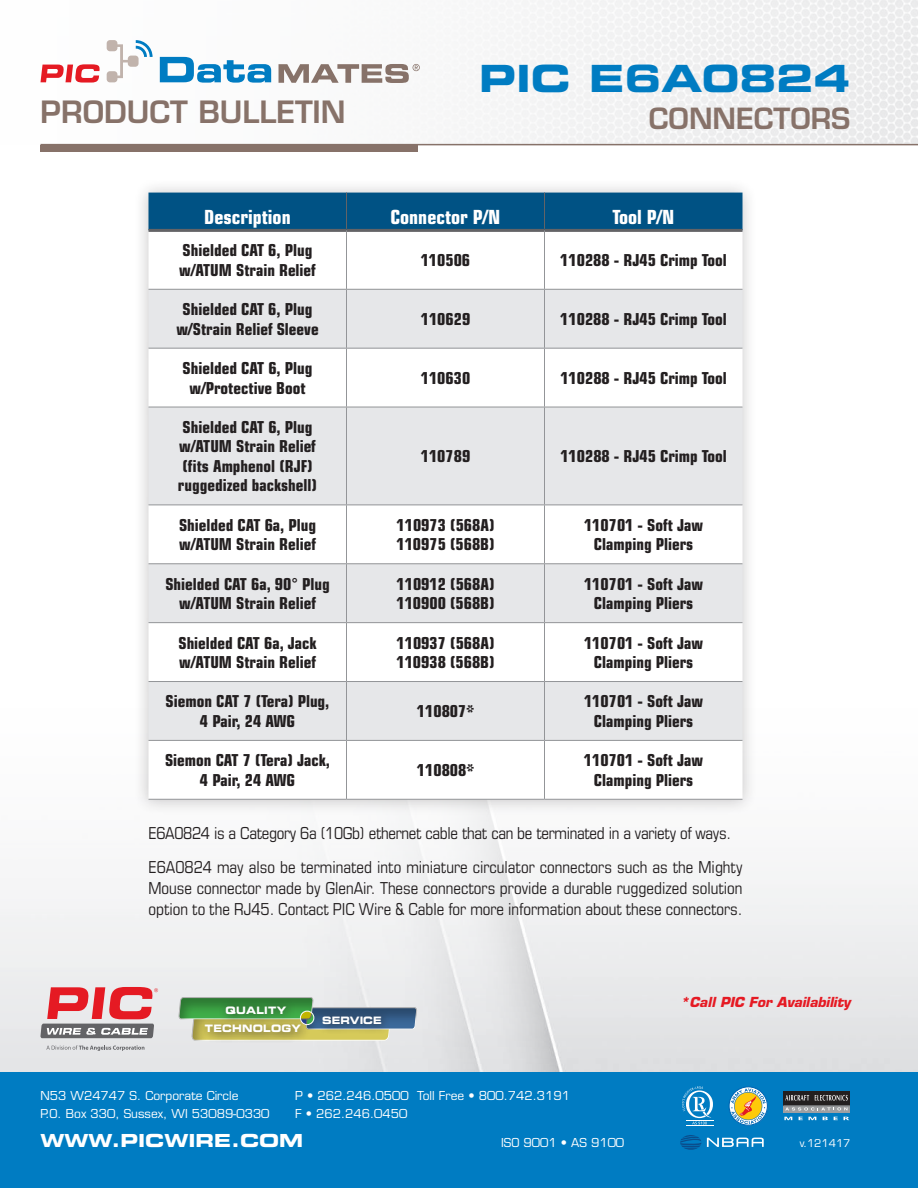
<style>
.page{position:relative;width:918px;height:1188px;background:#fff}
.page>*{position:absolute;margin:0;border:0;box-sizing:border-box;transform-origin:0 0}
.t1{font:37.5px "Eurostile LT Std Bold Ex 2";color:#007cc2}
.t2{font:600 30px "Eurostile LT Std";color:#877269}
.t3{font:600 28.5px "Eurostile LT Std";color:#877269}
.t4{font:700 condensed 19.5px "Eurostile LT Std";color:#fff}
.t5{font:18px "Eurostile LT Std Bold Ex 2";color:#fff}
.t6{font:700 condensed 16.5px/19.5px "Eurostile LT Std";color:#231f20;text-align:center}
.t7{font:condensed 16.5px/34.5px "Eurostile LT Std";color:#231f20}
.t8{font:italic 700 13.5px "Eurostile LT Std";color:#e51a23}
.t9{font:12px/18px "Eurostile LT Std";color:#fff}
.t10{font:10.5px "Eurostile LT Std";color:#fff}
.t11{font:10.2px "Eurostile LT Std Bold Ex 2";letter-spacing:.02em;color:#fff;scale:.9 1}
.t12{font:10.2px "Eurostile LT Std Bold Ex 2";color:#fff;scale:.9 1}
</style>
<div class="page">
<img style="left:40px;top:0;width:878px;height:144px">
<hr style="left:40px;top:144px;width:878px;height:1px;background:#877269">
<div style="left:40px;top:145px;width:378px;height:7px;background:#877269"></div>
<svg style="left:41px;top:64px;width:59px;height:19px"></svg>
<svg style="left:160px;top:57px;width:111px;height:26px"></svg>
<svg style="left:107px;top:40px;width:46px;height:42px"></svg>
<svg style="left:279px;top:64px;width:141px;height:19px"></svg>
<div style="left:0;top:1071px;width:918px;height:117px;background:#007cc2"></div>
<div style="left:177px;top:995px;width:138px;height:24px;background:#ebebed"></div>
<svg style="left:178px;top:997px;width:239px;height:44px;background:#9db69b"></svg>
<svg style="left:300px;top:1011px;width:14px;height:14px"></svg>
<div style="left:300px;top:1011px;width:14px;height:14px;border:1px solid #fff;border-radius:50%"></div>
<div style="left:198px;top:1017px;width:112px;height:26px;background:#231f20;opacity:.75"></div>
<div style="left:219px;top:999px;width:77px;height:26px;background:#231f20;opacity:.75"></div>
<div style="left:316px;top:1009px;width:75px;height:25px;background:#231f20;opacity:.75"></div>
<svg style="left:46px;top:1045px;width:98px;height:6px"></svg>
<svg style="left:40px;top:987px;width:118px;height:51px;background:#cd8a8e"></svg>
<svg style="left:682px;top:1086px;width:31px;height:40px"></svg>
<svg style="left:729px;top:1086px;width:39px;height:40px"></svg>
<svg style="left:680px;top:1135px;width:21px;height:15px"></svg>
<svg style="left:707px;top:1138px;width:57px;height:9px"></svg>
<div style="left:784px;top:1091px;width:66px;height:14px;background:#231f20"></div>
<svg style="left:785px;top:1095px;width:24px;height:6px"></svg>
<svg style="left:815px;top:1095px;width:33px;height:6px"></svg>
<svg style="left:784px;top:1106px;width:66px;height:6px"></svg>
<svg style="left:785px;top:1107px;width:62px;height:4px"></svg>
<hr style="left:784px;top:1105px;width:66px;height:1px;background:#6c6d70">
<svg style="left:784px;top:1117px;width:8px;height:3px"></svg>
<svg style="left:799px;top:1117px;width:17px;height:3px"></svg>
<svg style="left:823px;top:1117px;width:5px;height:3px"></svg>
<svg style="left:834px;top:1117px;width:4px;height:3px"></svg>
<svg style="left:844px;top:1117px;width:5px;height:3px"></svg>
<div style="left:133px;top:177px;width:625px;height:638px;background:#231f20;opacity:.25"></div>
<div style="left:148px;top:193px;width:594px;height:36px;background:#005284"></div>
<svg style="left:148px;top:232px;width:594px;height:175px"></svg>
<div style="left:148px;top:290px;width:594px;height:58px;background:#e6e7e9"></div>
<div style="left:148px;top:408px;width:594px;height:97px;background:#e6e7e9"></div>
<svg style="left:148px;top:506px;width:594px;height:293px"></svg>
<hr style="left:148px;top:289px;width:198px;height:1px;background:#939598">
<hr style="left:346px;top:289px;width:198px;height:1px;background:#939598">
<hr style="left:544px;top:289px;width:198px;height:1px;background:#939598">
<hr style="left:148px;top:348px;width:198px;height:1px;background:#939598">
<hr style="left:346px;top:348px;width:198px;height:1px;background:#939598">
<hr style="left:544px;top:348px;width:198px;height:1px;background:#939598">
<hr style="left:148px;top:407px;width:198px;height:1px;background:#939598">
<hr style="left:346px;top:407px;width:198px;height:1px;background:#939598">
<hr style="left:544px;top:407px;width:198px;height:1px;background:#939598">
<hr style="left:148px;top:505px;width:198px;height:1px;background:#939598">
<hr style="left:346px;top:505px;width:198px;height:1px;background:#939598">
<hr style="left:544px;top:505px;width:198px;height:1px;background:#939598">
<hr style="left:148px;top:563px;width:198px;height:1px;background:#939598">
<hr style="left:346px;top:563px;width:198px;height:1px;background:#939598">
<hr style="left:544px;top:563px;width:198px;height:1px;background:#939598">
<hr style="left:148px;top:622px;width:198px;height:1px;background:#939598">
<hr style="left:346px;top:622px;width:198px;height:1px;background:#939598">
<hr style="left:544px;top:622px;width:198px;height:1px;background:#939598">
<hr style="left:148px;top:681px;width:198px;height:1px;background:#939598">
<hr style="left:346px;top:681px;width:198px;height:1px;background:#939598">
<hr style="left:544px;top:681px;width:198px;height:1px;background:#939598">
<hr style="left:148px;top:740px;width:198px;height:1px;background:#939598">
<hr style="left:346px;top:740px;width:198px;height:1px;background:#939598">
<hr style="left:544px;top:740px;width:198px;height:1px;background:#939598">
<hr style="left:148px;top:799px;width:198px;height:1px;background:#939598">
<hr style="left:346px;top:799px;width:198px;height:1px;background:#939598">
<hr style="left:544px;top:799px;width:198px;height:1px;background:#939598">
<hr style="left:346px;top:232px;width:1px;height:57px;background:#939598">
<hr style="left:544px;top:232px;width:1px;height:57px;background:#939598">
<hr style="left:346px;top:290px;width:1px;height:58px;background:#939598">
<hr style="left:544px;top:290px;width:1px;height:58px;background:#939598">
<hr style="left:346px;top:349px;width:1px;height:58px;background:#939598">
<hr style="left:544px;top:349px;width:1px;height:58px;background:#939598">
<hr style="left:346px;top:407px;width:1px;height:98px;background:#939598">
<hr style="left:544px;top:407px;width:1px;height:98px;background:#939598">
<hr style="left:346px;top:505px;width:1px;height:58px;background:#939598">
<hr style="left:544px;top:505px;width:1px;height:58px;background:#939598">
<hr style="left:346px;top:564px;width:1px;height:58px;background:#939598">
<hr style="left:544px;top:564px;width:1px;height:58px;background:#939598">
<hr style="left:346px;top:623px;width:1px;height:58px;background:#939598">
<hr style="left:544px;top:623px;width:1px;height:58px;background:#939598">
<hr style="left:346px;top:682px;width:1px;height:58px;background:#939598">
<hr style="left:544px;top:682px;width:1px;height:58px;background:#939598">
<hr style="left:346px;top:741px;width:1px;height:58px;background:#939598">
<hr style="left:544px;top:741px;width:1px;height:58px;background:#939598">
<hr style="left:346px;top:193px;width:1px;height:36px;background:#636366">
<hr style="left:544px;top:193px;width:1px;height:36px;background:#636366">
<hr style="left:148px;top:229px;width:198px;height:3px;background:#636366">
<hr style="left:346px;top:229px;width:198px;height:3px;background:#636366">
<hr style="left:544px;top:229px;width:198px;height:3px;background:#636366">
<h1 class="t1" style="left:479px;top:52px;width:373px">PIC E6A0824</h1>
<h2 class="t2" style="left:40px;top:93px;width:307px">PRODUCT BULLETIN</h2>
<h3 class="t3" style="left:649px;top:101px;width:203px">CONNECTORS</h3>
<p class="t4" style="left:204px;top:205px;width:88px">Description</p>
<p class="t4" style="left:390px;top:205px;width:112px">Connector P/N</p>
<p class="t4" style="left:612px;top:205px;width:64px">Tool P/N</p>
<p class="t6" style="left:179px;top:241px;width:138px;text-align:left">Shielded CAT 6, Plug w/ATUM Strain Relief</p>
<p class="t6" style="left:421px;top:250px;width:51px">110506</p>
<p class="t6" style="left:560px;top:250px;width:168px">110288 - RJ45 Crimp Tool</p>
<p class="t6" style="left:176px;top:300px;width:144px">Shielded CAT 6, Plug w/Strain Relief Sleeve</p>
<p class="t6" style="left:421px;top:309px;width:51px">110629</p>
<p class="t6" style="left:560px;top:309px;width:168px">110288 - RJ45 Crimp Tool</p>
<p class="t6" style="left:183px;top:358px;width:131px">Shielded CAT 6, Plug w/Protective Boot</p>
<p class="t6" style="left:421px;top:368px;width:51px">110630</p>
<p class="t6" style="left:560px;top:368px;width:168px">110288 - RJ45 Crimp Tool</p>
<p class="t6" style="left:178px;top:417px;width:141px;text-align:left">Shielded CAT 6, Plug w/ATUM Strain Relief (fits Amphenol (RJF) ruggedized backshell)</p>
<p class="t6" style="left:421px;top:447px;width:51px">110789</p>
<p class="t6" style="left:560px;top:447px;width:168px">110288 - RJ45 Crimp Tool</p>
<p class="t6" style="left:179px;top:515px;width:139px;text-align:left">Shielded CAT 6a, Plug w/ATUM Strain Relief</p>
<p class="t6" style="left:396px;top:515px;width:100px;text-align:left">110973 (568A)<br>110975 (568B)</p>
<p class="t6" style="left:584px;top:515px;width:121px">110701 - Soft Jaw<br>Clamping Pliers</p>
<p class="t6" style="left:165px;top:574px;width:166px">Shielded CAT 6a, 90° Plug w/ATUM Strain Relief</p>
<p class="t6" style="left:396px;top:574px;width:100px;text-align:left">110912 (568A)<br>110900 (568B)</p>
<p class="t6" style="left:584px;top:574px;width:121px">110701 - Soft Jaw<br>Clamping Pliers</p>
<p class="t6" style="left:178px;top:633px;width:140px;text-align:left">Shielded CAT 6a, Jack w/ATUM Strain Relief</p>
<p class="t6" style="left:396px;top:633px;width:100px;text-align:left">110937 (568A)<br>110938 (568B)</p>
<p class="t6" style="left:584px;top:633px;width:121px">110701 - Soft Jaw<br>Clamping Pliers</p>
<p class="t6" style="left:166px;top:692px;width:165px">Siemon CAT 7 (Tera) Plug,<br>4 Pair, 24 AWG</p>
<p class="t6" style="left:417px;top:701px;width:59px">110807*</p>
<p class="t6" style="left:584px;top:692px;width:121px">110701 - Soft Jaw<br>Clamping Pliers</p>
<p class="t6" style="left:165px;top:751px;width:166px">Siemon CAT 7 (Tera) Jack,<br>4 Pair, 24 AWG</p>
<p class="t6" style="left:417px;top:760px;width:59px">110808*</p>
<p class="t6" style="left:584px;top:751px;width:121px">110701 - Soft Jaw<br>Clamping Pliers</p>
<p class="t7" style="left:149px;top:815px;width:596px">E6A0824 is a Category 6a (10Gb) ethernet cable that can be terminated in a variety of ways.<br>E6A0824 may also be terminated into miniature circulator connectors such as the Mighty</p>
<p class="t7" style="left:149px;top:877px;width:596px;line-height:21px">Mouse connector made by GlenAir. These connectors provide a durable ruggedized solution option to the RJ45. Contact PIC Wire &amp; Cable for more information about these connectors.</p>
<p class="t11" style="left:226px;top:1003px;width:69px">QUALITY</p>
<p class="t11" style="left:205px;top:1022px;width:108px">TECHNOLOGY</p>
<p class="t12" style="left:322px;top:1013px;width:68px">SERVICE</p>
<p class="t8" style="left:680px;top:994px;width:172px">*Call PIC For Availability</p>
<p class="t9" style="left:40px;top:1087px;width:231px">N53 W24747 S. Corporate Circle<br>P.O. Box 330, Sussex, WI 53089-0330</p>
<p class="t9" style="left:295px;top:1086px;width:276px">P • 262.246.0500 Toll Free • 800.742.3191<br>F • 262.246.0450</p>
<p class="t5" style="left:40px;top:1128px;width:264px">WWW.PICWIRE.COM</p>
<p class="t9" style="left:501px;top:1133px;width:125px">ISO 9001 • AS 9100</p>
<p class="t10" style="left:800px;top:1137px;width:52px">v.121417</p>
</div>
